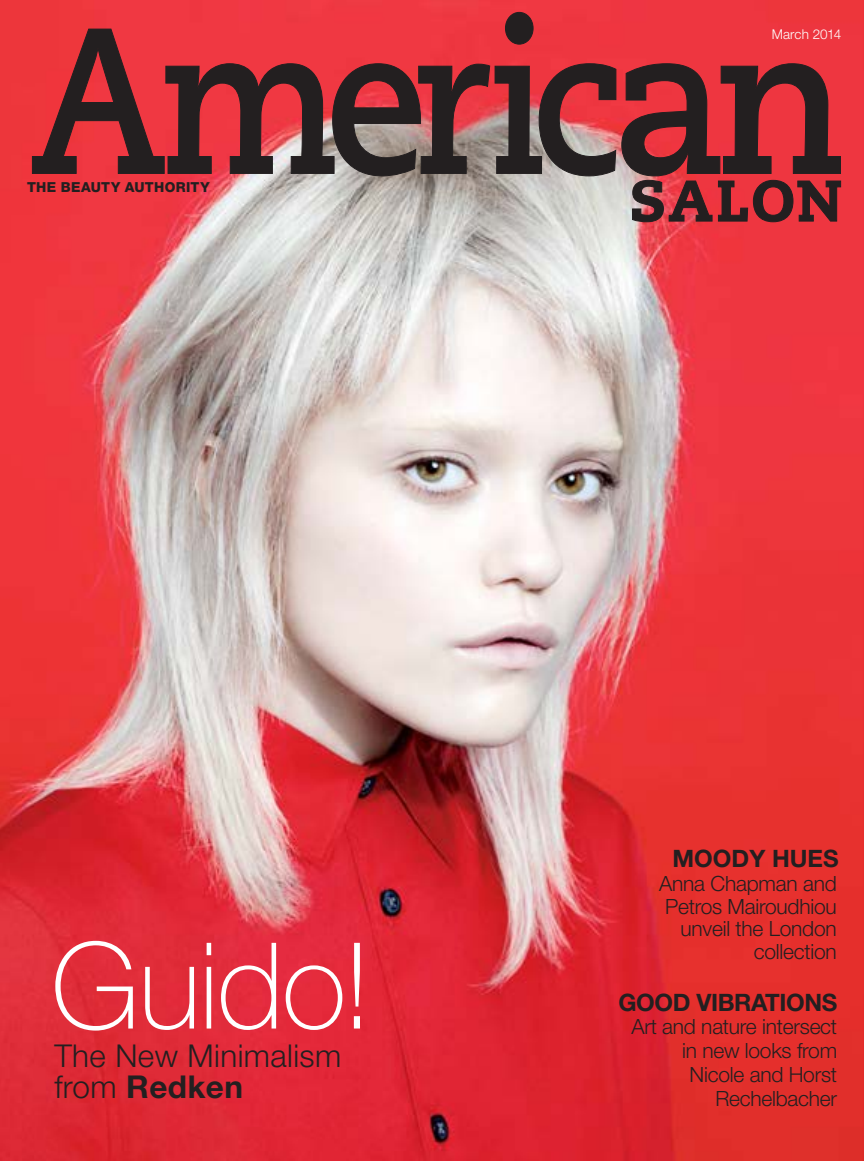
<style>
.page{position:relative;width:864px;height:1161px;background:#fff}
.page>*{position:absolute;margin:0;border:0;box-sizing:border-box;transform-origin:0 0}
.t1{font:100 120px "Helvetica Neue LT Std";letter-spacing:-.015em;color:#fff}
.t2{font:300 31.5px/31.5px "Helvetica Neue LT Std";letter-spacing:.01em;color:#231f20}
.t3{font:700 24px "Helvetica Neue LT Std";letter-spacing:-.02em;color:#231f20}
.t4{font:700 24px "Helvetica Neue LT Std";color:#231f20}
.t5{font:300 21px/22.5px "Helvetica Neue LT Std";letter-spacing:-.01em;color:#231f20;text-align:right}
.t6{font:800 13.8px "Helvetica Neue LT Std";letter-spacing:.025em;color:#231f20}
.t7{font:300 13.5px "Helvetica Neue LT Std";color:#fff}
.s1{font-weight:700}
</style>
<div class="page">
<img style="left:0;top:0;width:864px;height:1161px">
<svg style="left:32px;top:12px;width:809px;height:165px;background:#a1363c"></svg>
<svg style="left:632px;top:180px;width:209px;height:42px;background:#872f35"></svg>
<p class="t6" style="left:27px;top:179px;width:184px">THE BEAUTY AUTHORITY</p>
<p class="t7" style="left:772px;top:26px;width:71px">March 2014</p>
<h1 class="t1" style="left:51px;top:917px;width:323px">Guido!</h1>
<h2 class="t2" style="left:54px;top:1039px;width:289px">The New Minimalism from <span class="s1">Redken</span></h2>
<p class="t4" style="left:672px;top:844px;width:168px">MOODY HUES</p>
<p class="t5" style="left:659px;top:872px;width:179px">Anna Chapman and<br>Petros Mairoudhiou unveil the London collection</p>
<p class="t3" style="left:619px;top:987px;width:220px">GOOD VIBRATIONS</p>
<p class="t5" style="left:631px;top:1014px;width:207px;line-height:24px">Art and nature intersect in new looks from<br>Nicole and Horst<br>Rechelbacher</p>
</div>
